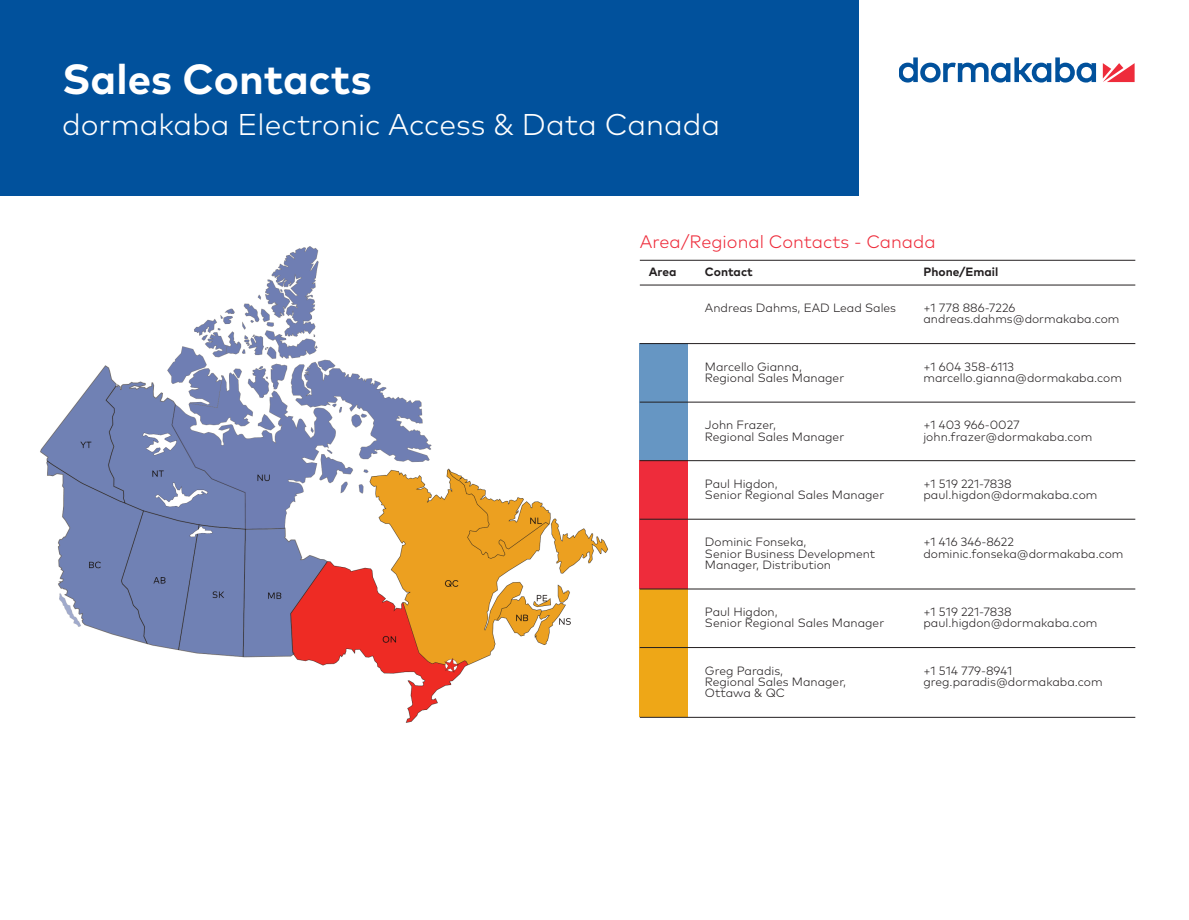
<style>
.page{position:relative;width:1189px;height:920px;background:#fff}
.page>*{position:absolute;margin:0;border:0;box-sizing:border-box;transform-origin:0 0}
.t1{font:700 42px "Mark Pro";color:#fff}
.t2{font:300 30px "Mark Pro";color:#fff}
.t3{font:300 18px "Mark Pro";color:#ee2c3b}
.t4{font:300 12px/11.2px "Mark Pro";color:#231f20}
.t5{font:700 12px "Mark Pro";color:#231f20}
</style>
<div class="page">
<div style="left:640px;top:588px;width:48px;height:129px;background:#eea717"></div>
<div style="left:0;top:0;width:858px;height:196px;background:#01519c"></div>
<svg style="left:1102px;top:63px;width:32px;height:19px"></svg>
<svg style="left:899px;top:58px;width:197px;height:24px"></svg>
<img style="left:40px;top:246px;width:568px;height:477px">
<div style="left:640px;top:343px;width:48px;height:117px;background:#6696c3"></div>
<div style="left:640px;top:460px;width:48px;height:128px;background:#ee2c3b"></div>
<hr style="left:640px;top:260px;width:495px;height:1px;background:#231f20">
<hr style="left:640px;top:284px;width:495px;height:1px;background:#231f20">
<hr style="left:640px;top:343px;width:495px;height:1px;background:#231f20">
<hr style="left:640px;top:401px;width:495px;height:1px;background:#231f20">
<hr style="left:640px;top:460px;width:495px;height:1px;background:#231f20">
<hr style="left:640px;top:518px;width:495px;height:1px;background:#231f20">
<hr style="left:640px;top:588px;width:495px;height:1px;background:#231f20">
<hr style="left:640px;top:647px;width:495px;height:1px;background:#231f20">
<hr style="left:640px;top:716px;width:495px;height:1px;background:#231f20">
<h1 class="t1" style="left:62px;top:55px;width:311px">Sales Contacts</h1>
<h2 class="t2" style="left:62px;top:107px;width:659px">dormakaba Electronic Access &amp; Data Canada</h2>
<h3 class="t3" style="left:640px;top:231px;width:297px">Area/Regional Contacts - Canada</h3>
<p class="t5" style="left:648px;top:265px;width:29px">Area</p>
<p class="t5" style="left:705px;top:265px;width:49px">Contact</p>
<p class="t5" style="left:923px;top:265px;width:76px">Phone/Email</p>
<p class="t4" style="left:705px;top:302px;width:193px">Andreas Dahms, EAD Lead Sales</p>
<p class="t4" style="left:923px;top:302px;width:197px">+1 778 886-7226 andreas.dahms@dormakaba.com</p>
<p class="t4" style="left:705px;top:361px;width:99px">Marcello Gianna,</p>
<p class="t4" style="left:923px;top:361px;width:92px">+1 604 358-6113</p>
<p class="t4" style="left:705px;top:372px;width:141px">Regional Sales Manager</p>
<p class="t4" style="left:923px;top:372px;width:200px">marcello.gianna@dormakaba.com</p>
<p class="t4" style="left:705px;top:419px;width:73px">John Frazer,</p>
<p class="t4" style="left:923px;top:419px;width:98px">+1 403 966-0027</p>
<p class="t4" style="left:705px;top:430px;width:141px">Regional Sales Manager</p>
<p class="t4" style="left:923px;top:430px;width:170px">john.frazer@dormakaba.com</p>
<p class="t4" style="left:705px;top:478px;width:74px">Paul Higdon,</p>
<p class="t4" style="left:923px;top:478px;width:90px">+1 519 221-7838</p>
<p class="t4" style="left:705px;top:489px;width:181px">Senior Regional Sales Manager</p>
<p class="t4" style="left:923px;top:489px;width:175px">paul.higdon@dormakaba.com</p>
<p class="t4" style="left:705px;top:536px;width:103px">Dominic Fonseka,</p>
<p class="t4" style="left:923px;top:536px;width:92px">+1 416 346-8622</p>
<p class="t4" style="left:705px;top:547px;width:172px">Senior Business Development</p>
<p class="t4" style="left:923px;top:547px;width:201px">dominic.fonseka@dormakaba.com</p>
<p class="t4" style="left:705px;top:559px;width:128px">Manager, Distribution</p>
<p class="t4" style="left:705px;top:606px;width:74px">Paul Higdon,</p>
<p class="t4" style="left:923px;top:606px;width:90px">+1 519 221-7838</p>
<p class="t4" style="left:705px;top:617px;width:181px">Senior Regional Sales Manager</p>
<p class="t4" style="left:923px;top:617px;width:175px">paul.higdon@dormakaba.com</p>
<p class="t4" style="left:705px;top:664px;width:80px">Greg Paradis,</p>
<p class="t4" style="left:923px;top:664px;width:90px">+1 514 779-8941</p>
<p class="t4" style="left:705px;top:676px;width:143px">Regional Sales Manager,</p>
<p class="t4" style="left:923px;top:676px;width:181px">greg.paradis@dormakaba.com</p>
<p class="t4" style="left:705px;top:687px;width:82px">Ottawa &amp; QC</p>
</div>
